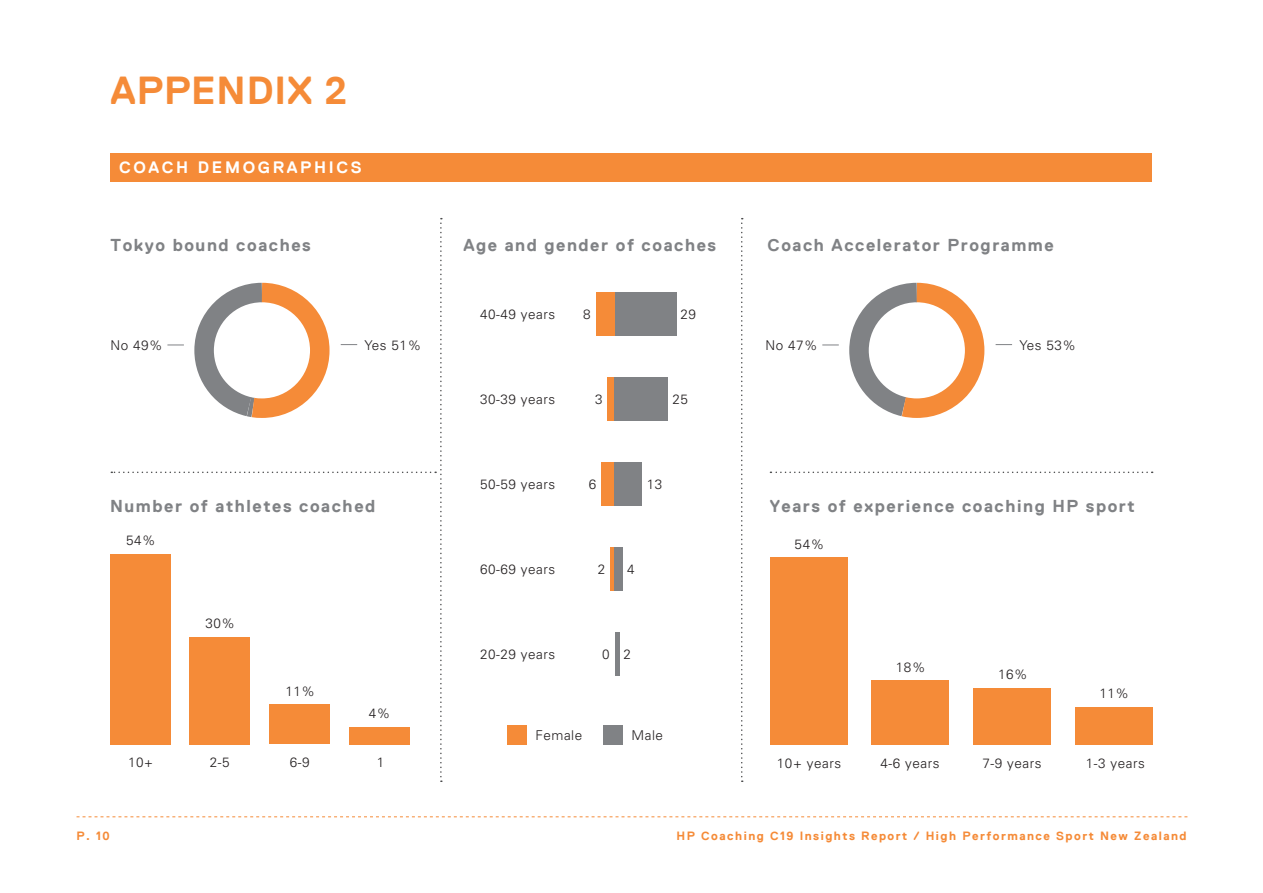
<style>
.page{position:relative;width:1263px;height:893px;background:#fff}
.page>*{position:absolute;margin:0;border:0;box-sizing:border-box;transform-origin:0 0}
.PAGE_HEADERS{font:700 39px "Replica";letter-spacing:.02em;color:#f58b38}
.t1{font:700 17.25px "Replica";letter-spacing:.09em;color:#808285}
.t2{font:700 16.5px "Replica";letter-spacing:.16em;color:#fff}
.Body_Copy{font:300 13.5px "Univers";letter-spacing:.04em;color:#231f20}
.t3{font:700 12px "Replica";letter-spacing:.125em;color:#f58b38}
</style>
<div class="page">
<svg style="left:77px;top:816px;width:1110px;height:1px"></svg>
<div style="left:111px;top:153px;width:1041px;height:29px;background:#f58b38"></div>
<svg style="left:822px;top:282px;width:190px;height:136px"></svg>
<div style="left:596px;top:292px;width:19px;height:44px;background:#f58b38"></div>
<div style="left:615px;top:292px;width:61px;height:44px;background:#808285"></div>
<div style="left:607px;top:377px;width:8px;height:44px;background:#f58b38"></div>
<div style="left:615px;top:377px;width:53px;height:44px;background:#808285"></div>
<div style="left:601px;top:462px;width:14px;height:44px;background:#f58b38"></div>
<div style="left:615px;top:462px;width:27px;height:44px;background:#808285"></div>
<div style="left:610px;top:547px;width:5px;height:44px;background:#f58b38"></div>
<div style="left:615px;top:547px;width:8px;height:44px;background:#808285"></div>
<hr style="left:615px;top:632px;width:4px;height:44px;background:#808285">
<div style="left:770px;top:557px;width:78px;height:188px;background:#f58b38"></div>
<div style="left:871px;top:680px;width:77px;height:65px;background:#f58b38"></div>
<div style="left:973px;top:688px;width:78px;height:57px;background:#f58b38"></div>
<div style="left:1075px;top:707px;width:78px;height:38px;background:#f58b38"></div>
<svg style="left:770px;top:472px;width:383px;height:1px"></svg>
<svg style="left:111px;top:218px;width:331px;height:564px"></svg>
<svg style="left:741px;top:218px;width:2px;height:564px"></svg>
<div style="left:507px;top:725px;width:19px;height:20px;background:#f58b38"></div>
<div style="left:603px;top:725px;width:19px;height:20px;background:#808285"></div>
<p class="PAGE_HEADERS" style="left:111px;top:69px;width:238px">APPENDIX 2</p>
<p class="t2" style="left:119px;top:158px;width:244px">COACH DEMOGRAPHICS</p>
<p class="t1" style="left:111px;top:235px;width:202px">Tokyo bound coaches</p>
<p class="t1" style="left:463px;top:235px;width:254px">Age and gender of coaches</p>
<p class="t1" style="left:767px;top:235px;width:288px">Coach Accelerator Programme</p>
<p class="Body_Copy" style="left:480px;top:306px;width:77px">40-49 years</p>
<p class="Body_Copy" style="left:583px;top:306px;width:9px">8</p>
<p class="Body_Copy" style="left:681px;top:306px;width:17px">29</p>
<p class="Body_Copy" style="left:111px;top:337px;width:54px">No 49%</p>
<p class="Body_Copy" style="left:365px;top:337px;width:58px">Yes 51%</p>
<p class="Body_Copy" style="left:1019px;top:337px;width:58px">Yes 53%</p>
<p class="Body_Copy" style="left:765px;top:337px;width:54px">No 47%</p>
<p class="Body_Copy" style="left:480px;top:391px;width:77px">30-39 years</p>
<p class="Body_Copy" style="left:595px;top:391px;width:9px">3</p>
<p class="Body_Copy" style="left:672px;top:391px;width:17px">25</p>
<p class="Body_Copy" style="left:480px;top:476px;width:77px">50-59 years</p>
<p class="Body_Copy" style="left:589px;top:476px;width:9px">6</p>
<p class="Body_Copy" style="left:647px;top:476px;width:17px">13</p>
<p class="t1" style="left:110px;top:496px;width:267px">Number of athletes coached</p>
<p class="t1" style="left:770px;top:496px;width:367px">Years of experience coaching HP sport</p>
<p class="Body_Copy" style="left:126px;top:532px;width:31px">54%</p>
<p class="Body_Copy" style="left:205px;top:615px;width:31px">30%</p>
<p class="Body_Copy" style="left:285px;top:683px;width:31px">11%</p>
<p class="Body_Copy" style="left:369px;top:705px;width:23px">4%</p>
<p class="Body_Copy" style="left:128px;top:754px;width:27px">10+</p>
<p class="Body_Copy" style="left:210px;top:754px;width:21px">2-5</p>
<p class="Body_Copy" style="left:290px;top:754px;width:21px">6-9</p>
<p class="Body_Copy" style="left:377px;top:754px;width:9px">1</p>
<p class="Body_Copy" style="left:480px;top:561px;width:77px">60-69 years</p>
<p class="Body_Copy" style="left:598px;top:561px;width:9px">2</p>
<p class="Body_Copy" style="left:627px;top:561px;width:9px">4</p>
<p class="Body_Copy" style="left:480px;top:646px;width:77px">20-29 years</p>
<p class="Body_Copy" style="left:602px;top:646px;width:9px">0</p>
<p class="Body_Copy" style="left:623px;top:646px;width:9px">2</p>
<p class="Body_Copy" style="left:535px;top:727px;width:48px">Female</p>
<p class="Body_Copy" style="left:631px;top:727px;width:33px">Male</p>
<p class="Body_Copy" style="left:795px;top:536px;width:31px">54%</p>
<p class="Body_Copy" style="left:896px;top:659px;width:31px">18%</p>
<p class="Body_Copy" style="left:998px;top:666px;width:31px">16%</p>
<p class="Body_Copy" style="left:1099px;top:685px;width:31px">11%</p>
<p class="Body_Copy" style="left:777px;top:755px;width:66px">10+ years</p>
<p class="Body_Copy" style="left:880px;top:755px;width:61px">4-6 years</p>
<p class="Body_Copy" style="left:982px;top:755px;width:61px">7-9 years</p>
<p class="Body_Copy" style="left:1086px;top:755px;width:61px">1-3 years</p>
<p class="t3" style="left:77px;top:829px;width:35px">P. 10</p>
<p class="t3" style="left:677px;top:829px;width:511px">HP Coaching C19 Insights Report / High Performance Sport New Zealand</p>
</div>
